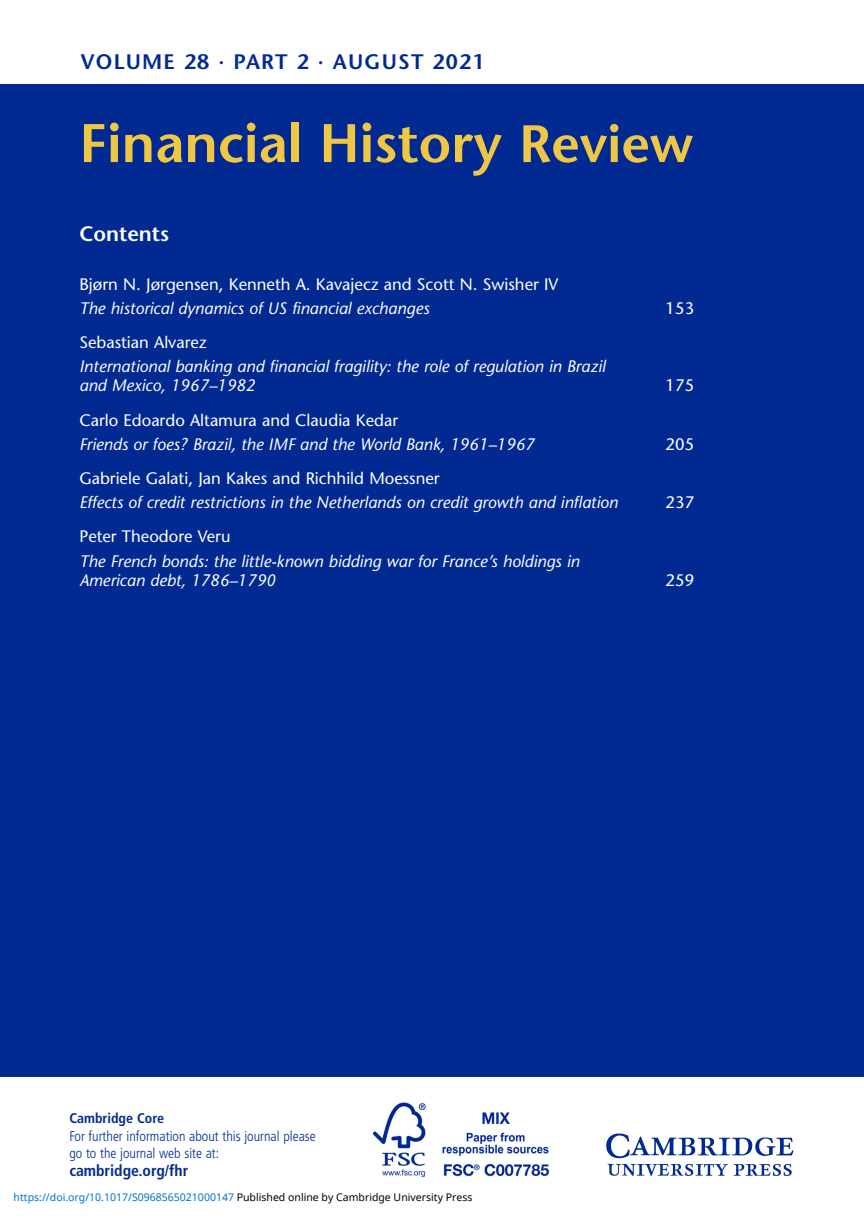
<style>
.page{position:relative;width:864px;height:1226px;background:#fff}
.page>*{position:absolute;margin:0;border:0;box-sizing:border-box;transform-origin:0 0}
.t1{font:600 54.25px "Stone Sans";color:#f0c744}
.t2{font:600 21px "Stone Sans";letter-spacing:.055em;color:#002a92}
.t3{font:600 21px "Stone Sans";color:#fff}
.t4{font:italic 16.62px/24.2px "Stone Sans";color:#fff}
.t5{font:16.62px/24.2px "Stone Sans";color:#fff}
.t6{font:700 condensed 15.75px "Frutiger";color:#002a92}
.t7{font:300 condensed 14px/17.5px "Frutiger";color:#002a92}
.t8{font:10.5px "Noto Sans";color:#0172cf}
.s1{font-size:52.5px}
.s2{font-style:italic}
.s3{font-style:normal}
.s4{font-weight:700}
.s5{color:#000}
</style>
<div class="page">
<div style="left:0;top:84px;width:863px;height:992px;background:#002a92"></div>
<img style="left:606px;top:1133px;width:188px;height:43px">
<img style="left:373px;top:1102px;width:174px;height:74px">
<p class="t2" style="left:81px;top:53px;width:405px">VOLUME 28 . PART 2 . AUGUST 2021</p>
<p class="t1" style="left:79px;top:122px;width:614px">Financial History <span class="s1">Review</span></p>
<p class="t3" style="left:79px;top:225px;width:91px">Contents</p>
<p class="t5" style="left:79px;top:273px;width:480px">Bjørn N. Jørgensen, Kenneth A. Kavajecz and Scott N. Swisher IV<br><span class="s2">The historical dynamics of US financial exchanges</span></p>
<p class="t5" style="left:665px;top:298px;width:30px">153</p>
<p class="t4" style="left:79px;top:332px;width:527px"><span class="s3">Sebastian Alvarez<br></span>International banking and financial fragility: the role of regulation in Brazil</p>
<p class="t4" style="left:79px;top:375px;width:177px">and Mexico, 1967–1982</p>
<p class="t5" style="left:665px;top:375px;width:30px">175</p>
<p class="t4" style="left:79px;top:409px;width:456px"><span class="s3">Carlo Edoardo Altamura and Claudia Kedar<br></span>Friends or foes? Brazil, the IMF and the World Bank, 1961–1967</p>
<p class="t5" style="left:665px;top:433px;width:30px">205</p>
<p class="t4" style="left:79px;top:468px;width:540px"><span class="s3">Gabriele Galati, Jan Kakes and Richhild Moessner<br></span>Effects of credit restrictions in the Netherlands on credit growth and inflation</p>
<p class="t5" style="left:665px;top:492px;width:30px">237</p>
<p class="t4" style="left:79px;top:526px;width:501px"><span class="s3">Peter Theodore Veru<br></span>The French bonds: the little-known bidding war for France’s holdings in</p>
<p class="t4" style="left:79px;top:569px;width:198px">American debt, 1786–1790</p>
<p class="t5" style="left:665px;top:569px;width:30px">259</p>
<p class="t7" style="left:69px;top:1110px;width:248px"><span class="s4">Cambridge Core<br></span>For further information about this journal please go to the journal web site at:</p>
<p class="t6" style="left:69px;top:1163px;width:120px">cambridge.org/fhr</p>
<p class="t8" style="left:14px;top:1189px;width:460px">https://doi.org/10.1017/S0968565021000147 <span class="s5">Published online by Cambridge University Press</span></p>
</div>
